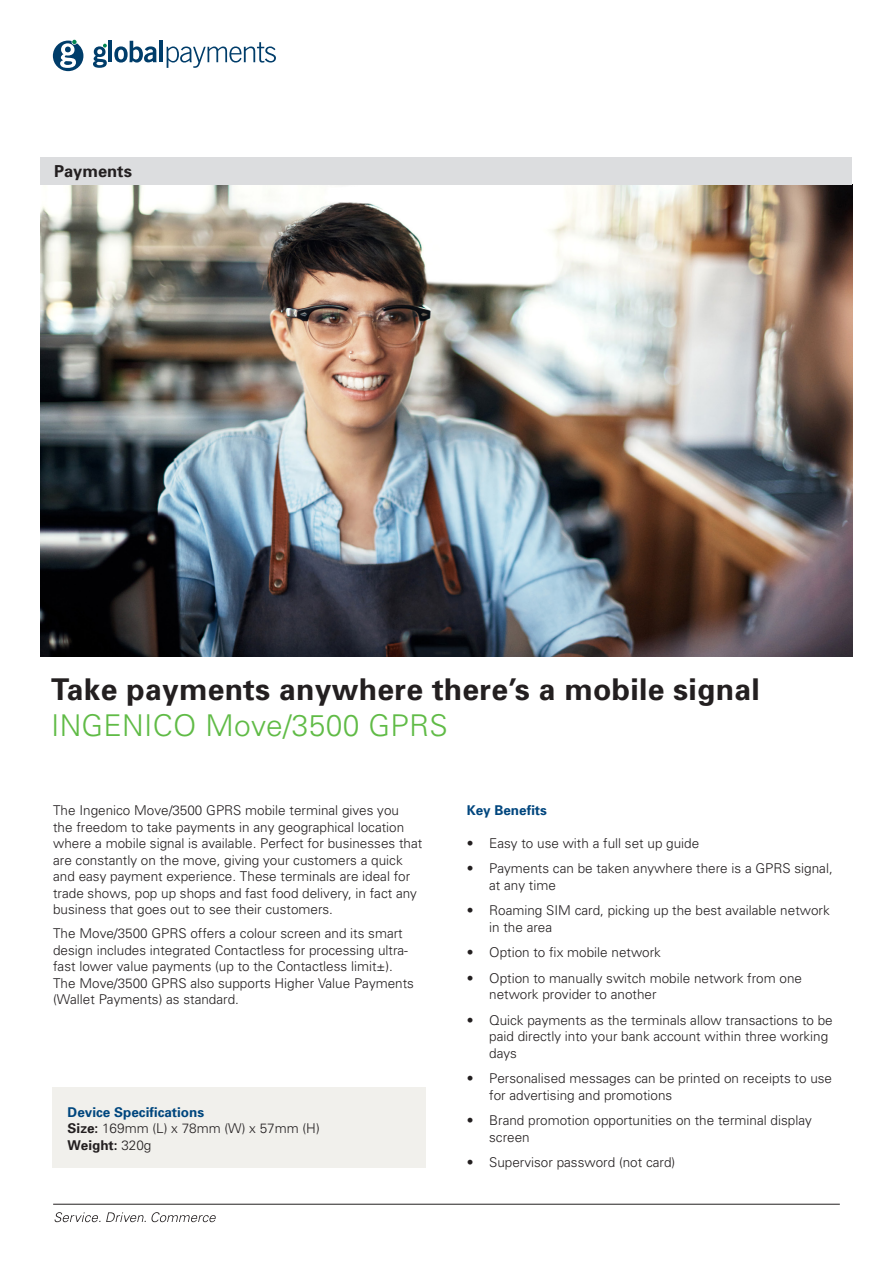
<style>
.page{position:relative;width:893px;height:1263px;background:#fff}
.page>*{position:absolute;margin:0;border:0;box-sizing:border-box;transform-origin:0 0}
.Headline{font:700 30px "Univers";letter-spacing:.01em;color:#231f20}
.Subhead{font:300 30px "Univers";letter-spacing:.01em;color:#60bb46}
.t1{font:700 16.5px "Univers";color:#231f20}
.body_copy{font:300 13.5px/16.5px "Univers";color:#231f20}
.blue_key_features{font:700 13.5px "Univers";color:#00467e}
.t2{font:700 13.5px "Univers";color:#231f20}
.s1{font-weight:700}
.s2{font-weight:300}
</style>
<div class="page">
<hr style="left:53px;top:1204px;width:787px;height:1px;background:#231f20">
<svg style="left:54px;top:1212px;width:162px;height:10px"></svg>
<img style="left:41px;top:185px;width:811px;height:471px">
<div style="left:40px;top:158px;width:812px;height:26px;background:#dcdddf"></div>
<svg style="left:93px;top:44px;width:14px;height:24px"></svg>
<hr style="left:109px;top:41px;width:3px;height:21px;background:#003d6a">
<svg style="left:114px;top:41px;width:43px;height:22px"></svg>
<hr style="left:159px;top:41px;width:4px;height:21px;background:#003d6a">
<svg style="left:167px;top:42px;width:109px;height:26px"></svg>
<svg style="left:53px;top:40px;width:30px;height:31px"></svg>
<div style="left:53px;top:1087px;width:373px;height:81px;background:#f1f0ec"></div>
<p class="t1" style="left:54px;top:161px;width:79px">Payments</p>
<p class="Headline" style="left:51px;top:671px;width:710px">Take payments anywhere there’s a mobile signal</p>
<p class="Subhead" style="left:51px;top:707px;width:398px">INGENICO Move/3500 GPRS</p>
<p class="body_copy" style="left:53px;top:802px;width:371px">The Ingenico Move/3500 GPRS mobile terminal gives you<br>the freedom to take payments in any geographical location where a mobile signal is available. Perfect for businesses that are constantly on the move, giving your customers a quick and easy payment experience. These terminals are ideal for trade shows, pop up shops and fast food delivery, in fact any business that goes out to see their customers.</p>
<p class="body_copy" style="left:53px;top:925px;width:362px">The Move/3500 GPRS offers a colour screen and its smart design includes integrated Contactless for processing ultra&shy;fast lower value payments (up to the Contactless limit±).<br>The Move/3500 GPRS also supports Higher Value Payments (Wallet Payments) as standard.</p>
<p class="blue_key_features" style="left:68px;top:1103px;width:138px">Device Specifications</p>
<p class="body_copy" style="left:68px;top:1120px;width:254px"><span class="s1">Size:</span> 169mm (L) x 78mm (W) x 57mm (H)</p>
<p class="t2" style="left:68px;top:1136px;width:85px">Weight: <span class="s2">320g</span></p>
<p class="blue_key_features" style="left:467px;top:802px;width:82px">Key Benefits</p>
<p class="body_copy" style="left:467px;top:835px;width:234px">• Easy to use with a full set up guide</p>
<p class="body_copy" style="left:489px;top:860px;width:345px;text-indent:-22px">• Payments can be taken anywhere there is a GPRS signal, at any time</p>
<p class="body_copy" style="left:489px;top:902px;width:342px;text-indent:-22px">• Roaming SIM card, picking up the best available network in the area</p>
<p class="body_copy" style="left:467px;top:944px;width:196px">• Option to fix mobile network</p>
<p class="body_copy" style="left:489px;top:970px;width:314px;text-indent:-22px">• Option to manually switch mobile network from one network provider to another</p>
<p class="body_copy" style="left:489px;top:1012px;width:345px;text-indent:-22px">• Quick payments as the terminals allow transactions to be paid directly into your bank account within three working days</p>
<p class="body_copy" style="left:489px;top:1070px;width:344px;text-indent:-22px">• Personalised messages can be printed on receipts to use for advertising and promotions</p>
<p class="body_copy" style="left:489px;top:1112px;width:324px;text-indent:-22px">• Brand promotion opportunities on the terminal display screen</p>
<p class="body_copy" style="left:467px;top:1154px;width:210px">• Supervisor password (not card)</p>
</div>
